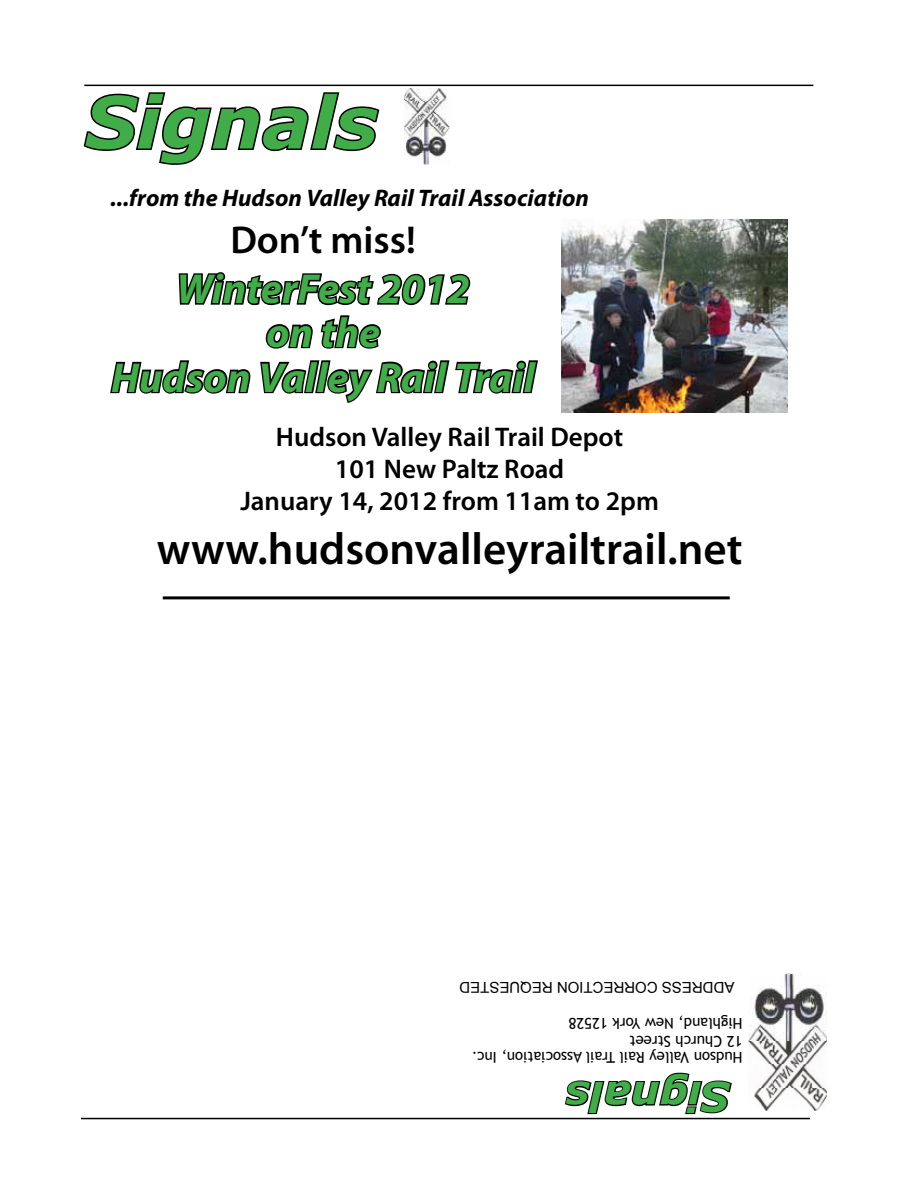
<style>
.page{position:relative;width:918px;height:1188px;background:#fff}
.page>*{position:absolute;margin:0;border:0;box-sizing:border-box;transform-origin:0 0}
.t1{font:italic 700 72px "Verdana";color:#41ad49}
.t2{font:600 45px "Myriad Pro";color:#000}
.t3{font:italic 700 42px/44.2px "Myriad Pro";color:#41ad49;text-align:center}
.t4{font:italic 700 40.5px "Verdana";color:#41ad49}
.t5{font:600 39px "Myriad Pro";color:#000}
.t6{font:600 27px/32.4px "Myriad Pro";color:#000;text-align:center}
.t7{font:italic 700 24px "Myriad Pro";color:#000}
.t8{font:15px/16.5px "Trebuchet MS";color:#000}
.t9{font:15px "Arial";color:#000}
</style>
<div class="page">
<svg style="left:565px;top:1072px;width:167px;height:43px"></svg>
<hr style="left:81px;top:1118px;width:729px;height:1px;background:#000">
<img style="left:748px;top:974px;width:78px;height:137px">
<hr style="left:163px;top:596px;width:567px;height:3px;background:#000">
<svg style="left:83px;top:92px;width:297px;height:73px"></svg>
<svg style="left:178px;top:272px;width:293px;height:34px"></svg>
<svg style="left:265px;top:315px;width:116px;height:34px"></svg>
<svg style="left:110px;top:360px;width:141px;height:34px"></svg>
<svg style="left:260px;top:360px;width:278px;height:43px"></svg>
<img style="left:404px;top:89px;width:46px;height:76px">
<hr style="left:84px;top:85px;width:729px;height:1px;background:#000">
<img style="left:561px;top:219px;width:226px;height:194px">
<h1 class="t1" style="left:85px;top:71px;width:294px">Signals</h1>
<h3 class="t7" style="left:111px;top:182px;width:480px">...from the Hudson Valley Rail Trail Association</h3>
<h3 class="t5" style="left:230px;top:215px;width:187px">Don’t miss!</h3>
<h3 class="t3" style="left:111px;top:266px;width:425px">WinterFest 2012<br>on the<br>Hudson Valley Rail Trail</h3>
<h3 class="t6" style="left:240px;top:420px;width:420px">Hudson Valley Rail Trail Depot<br>101 New Paltz Road<br>January 14, 2012 from 11am to 2pm</h3>
<h2 class="t2" style="left:157px;top:521px;width:587px">www.hudsonvalleyrailtrail.net</h2>
<p class="t9" style="left:734px;top:997px;width:277px;rotate:-180deg">ADDRESS CORRECTION REQUESTED</p>
<p class="t8" style="left:742px;top:1031px;width:175px;rotate:-180deg">Highland, New York 12528</p>
<p class="t8" style="left:742px;top:1066px;width:272px;rotate:-180deg">Hudson Valley Rail Trail Association, Inc.<br>12 Church Street</p>
<h3 class="t4" style="left:731px;top:1126px;width:166px;rotate:-180deg">Signals</h3>
</div>
